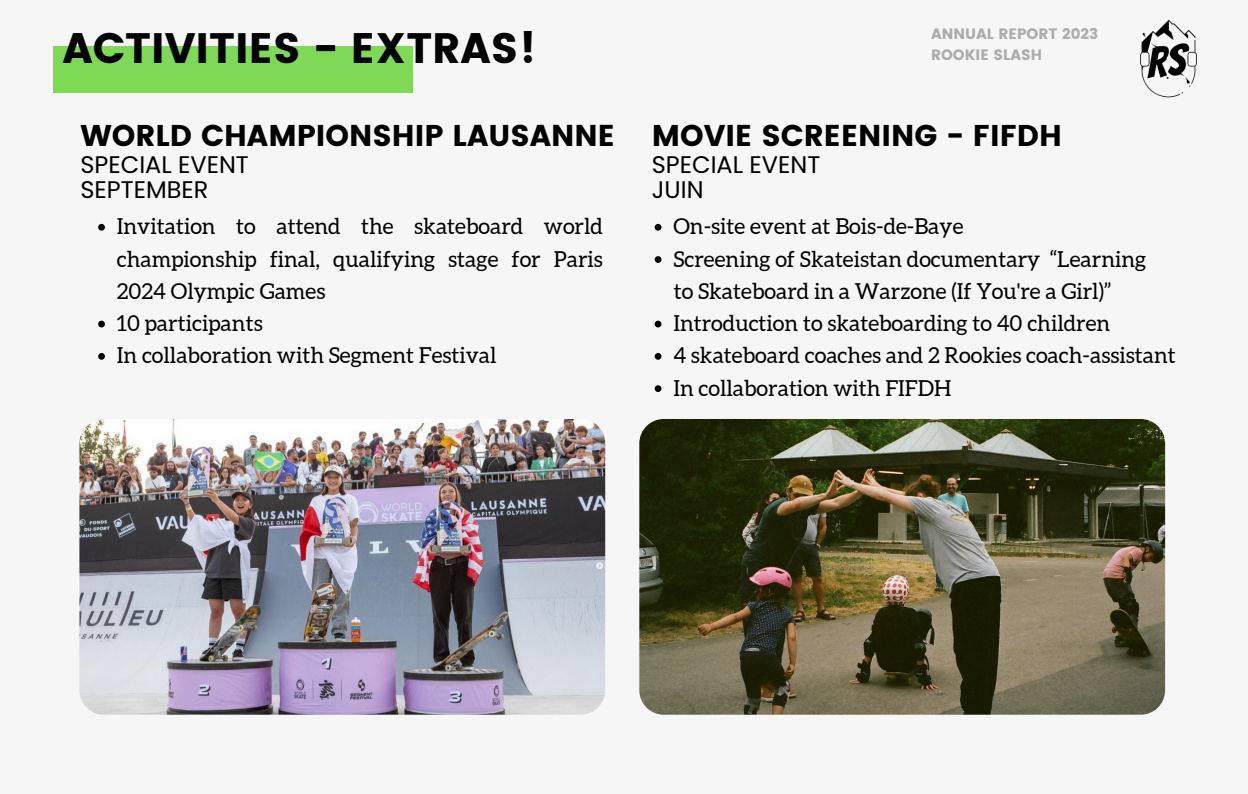
<style>
.page{position:relative;width:1248px;height:794px;background:#fff}
.page>*{position:absolute;margin:0;border:0;box-sizing:border-box;transform-origin:0 0}
.t1{font:42.5px "Poppins";color:#000}
.t2{font:30px "Poppins";color:#000}
.t3{font:24px/24.8px "Poppins";color:#000}
.t4{font:22px/32.2px "Aleo";color:#000}
.t5{font:15px "Poppins";color:#ababab}
</style>
<div class="page">
<div style="left:0;top:0;width:1247px;height:793px;background:#f6f6f6"></div>
<img style="left:1140px;top:19px;width:57px;height:79px">
<img style="left:79px;top:419px;width:526px;height:295px;border-radius:24px">
<svg style="left:98px;top:224px;width:7px;height:7px"></svg>
<svg style="left:98px;top:321px;width:7px;height:6px"></svg>
<svg style="left:98px;top:353px;width:7px;height:7px"></svg>
<svg style="left:654px;top:224px;width:7px;height:7px"></svg>
<svg style="left:654px;top:256px;width:7px;height:7px"></svg>
<svg style="left:654px;top:321px;width:7px;height:6px"></svg>
<svg style="left:654px;top:353px;width:7px;height:7px"></svg>
<svg style="left:654px;top:385px;width:7px;height:7px"></svg>
<img style="left:639px;top:419px;width:525px;height:295px;border-radius:24px">
<div style="left:53px;top:46px;width:359px;height:47px;background:#7ed957"></div>
<h1 class="t1" style="left:62px;top:23px;width:475px">ACTIVITIES - EXTRAS!</h1>
<h2 class="t2" style="left:80px;top:118px;width:536px">WORLD CHAMPIONSHIP LAUSANNE</h2>
<p class="t3" style="left:80px;top:152px;width:170px">SPECIAL EVENT<br>SEPTEMBER</p>
<p class="t4" style="left:117px;top:210px;width:487px">Invitation to attend the skateboard world championship final, qualifying stage for Paris 2024 Olympic Games<br>10 participants<br>In collaboration with Segment Festival</p>
<p class="t5" style="left:930px;top:25px;width:168px">ANNUAL REPORT 2023</p>
<p class="t5" style="left:930px;top:46px;width:113px">ROOKIE SLASH</p>
<h2 class="t2" style="left:651px;top:118px;width:411px">MOVIE SCREENING - FIFDH</h2>
<p class="t3" style="left:651px;top:152px;width:170px">SPECIAL EVENT<br>JUIN</p>
<p class="t4" style="left:673px;top:210px;width:504px">On-site event at Bois-de-Baye<br>Screening of Skateistan documentary “Learning<br>to Skateboard in a Warzone (If You're a Girl)” Introduction to skateboarding to 40 children<br>4 skateboard coaches and 2 Rookies coach-assistant In collaboration with FIFDH</p>
</div>
